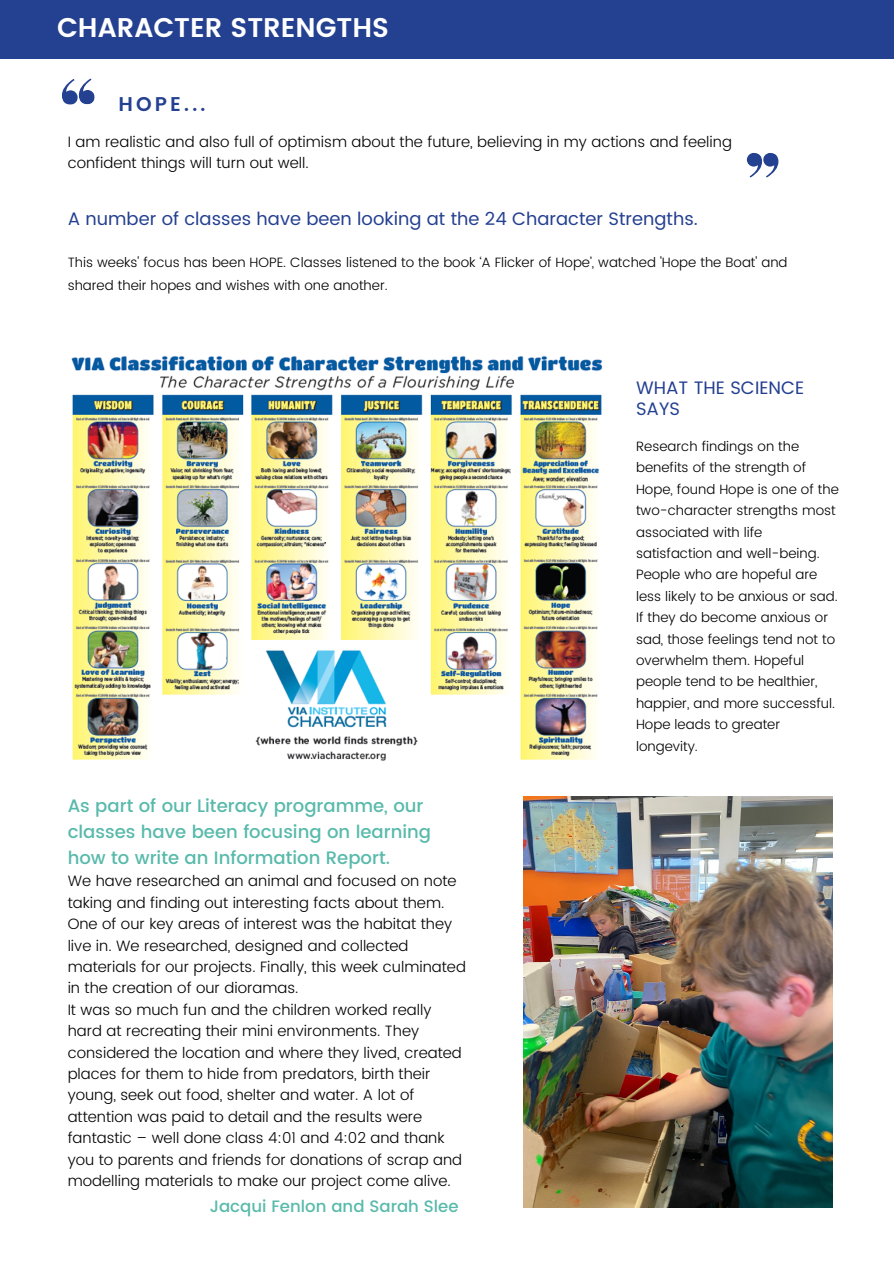
<style>
.page{position:relative;width:894px;height:1264px;background:#fff}
.page>*{position:absolute;margin:0;border:0;box-sizing:border-box;transform-origin:0 0}
.t1{font:600 27px "Poppins";color:#fff}
.t2{font:600 19.8px "Poppins";color:#244090}
.t3{font:500 18px/26px "Poppins";color:#58baab}
.t4{font:18px/21.5px "Poppins";color:#244090}
.t5{font:500 16.5px "Poppins";color:#58baab}
.t6{font:300 15px/21.5px "Poppins";color:#000}
.t7{font:300 13.5px/21.5px "Poppins";color:#000}
</style>
<div class="page">
<div style="left:0;top:0;width:893px;height:59px;background:#244090"></div>
<svg style="left:62px;top:78px;width:33px;height:27px"></svg>
<svg style="left:746px;top:153px;width:32px;height:25px"></svg>
<img style="left:71px;top:356px;width:532px;height:405px">
<img style="left:523px;top:796px;width:308px;height:411px">
<h1 class="t1" style="left:57px;top:12px;width:333px">CHARACTER STRENGTHS</h1>
<h2 class="t2" style="left:118px;top:93px;width:88px">HOPE...</h2>
<p class="t6" style="left:68px;top:132px;width:665px;line-height:20.2px">I am realistic and also full of optimism about the future, believing in my actions and feeling confident things will turn out well.</p>
<p class="t4" style="left:68px;top:208px;width:631px">A number of classes have been looking at the 24 Character Strengths.</p>
<p class="t7" style="left:68px;top:251px;width:721px;line-height:22.5px">This weeks' focus has been HOPE. Classes listened to the book ‘A Flicker of Hope’, watched 'Hope the Boat' and shared their hopes and wishes with one another.</p>
<p class="t3" style="left:68px;top:792px;width:365px">As part of our Literacy programme, our classes have been focusing on learning how to write an Information Report.</p>
<p class="t6" style="left:68px;top:870px;width:399px">We have researched an animal and focused on note taking and finding out interesting facts about them.<br>One of our key areas of interest was the habitat they live in. We researched, designed and collected materials for our projects. Finally, this week culminated in the creation of our dioramas.<br>It was so much fun and the children worked really hard at recreating their mini environments. They considered the location and where they lived, created places for them to hide from predators, birth their young, seek out food, shelter and water. A lot of attention was paid to detail and the results were fantastic – well done class 4:01 and 4:02 and thank you to parents and friends for donations of scrap and modelling materials to make our project come alive.</p>
<p class="t5" style="left:210px;top:1196px;width:250px">Jacqui Fenlon and Sarah Slee</p>
<p class="t4" style="left:636px;top:376px;width:169px">WHAT THE SCIENCE<br>SAYS</p>
<p class="t7" style="left:636px;top:435px;width:204px">Research findings on the benefits of the strength of<br>Hope, found Hope is one of the two-character strengths most associated with life satisfaction and well-being.<br>People who are hopeful are less likely to be anxious or sad.<br>If they do become anxious or sad, those feelings tend not to overwhelm them. Hopeful people tend to be healthier, happier, and more successful.<br>Hope leads to greater longevity.</p>
</div>
